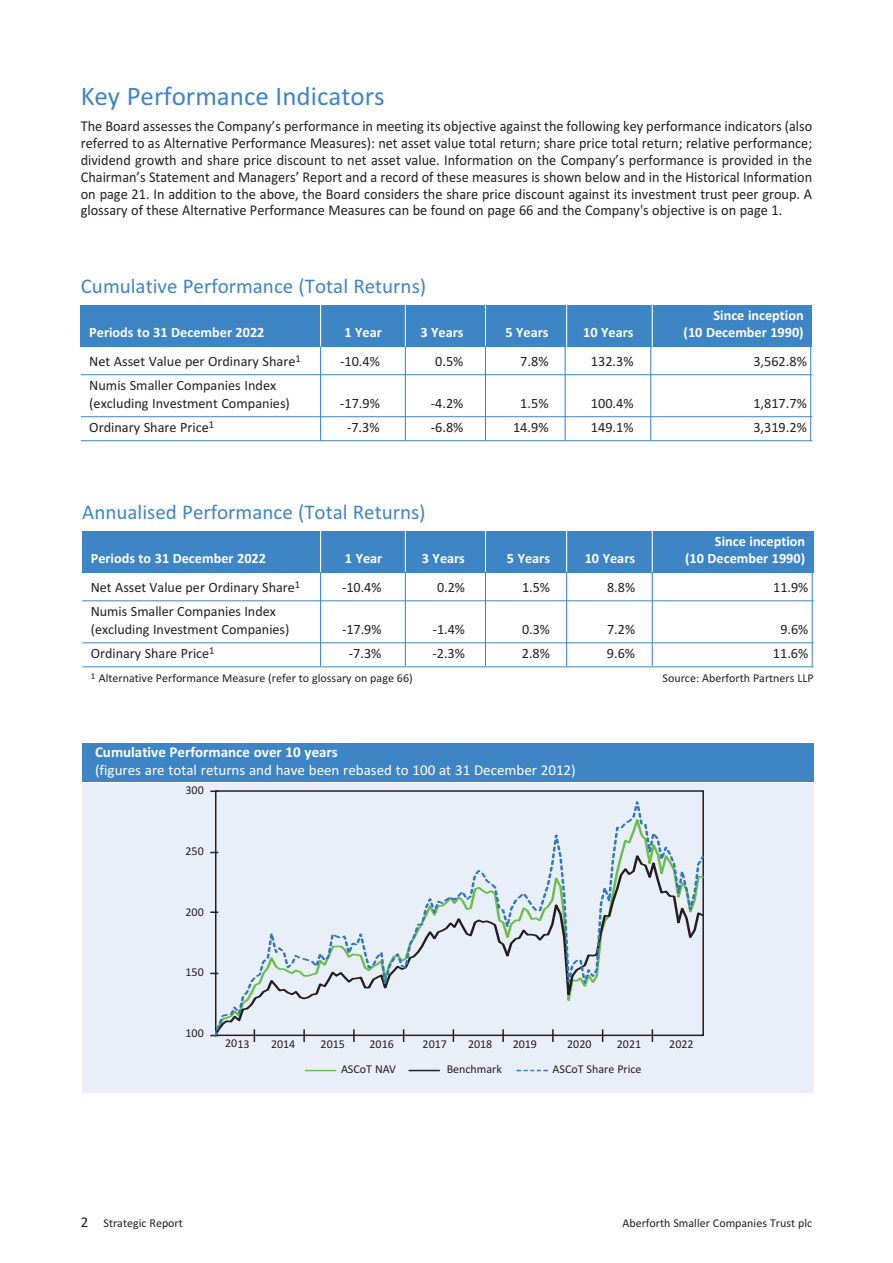
<style>
.page{position:relative;width:893px;height:1263px;background:#fff}
.page>*{position:absolute;margin:0;border:0;box-sizing:border-box;transform-origin:0 0}
.t1{font:27px "Calibri";color:#3e85c5}
.t2{font:21px "Calibri";color:#3e85c5}
.t3{font:15px/16.8px "Calibri";color:#231f20;text-align:justify;scale:.95 1}
.t4{font:15px "Calibri";color:#fff}
.t5{font:700 15px "Calibri";color:#fff}
.t6{font:14.25px/18px "Calibri";color:#231f20}
.t7{font:700 14.25px "Calibri";color:#fff}
.t8{font:12px "Calibri";color:#231f20}
.s1{font-size:15px}
</style>
<div class="page">
<div style="left:82px;top:783px;width:732px;height:309px;background:#e9eff8"></div>
<hr style="left:81px;top:374px;width:731px;height:1px;background:#3e85c5">
<hr style="left:81px;top:416px;width:731px;height:1px;background:#3e85c5">
<hr style="left:81px;top:440px;width:731px;height:1px;background:#3e85c5">
<div style="left:82px;top:743px;width:732px;height:39px;background:#3e85c5"></div>
<div style="left:81px;top:305px;width:731px;height:42px;background:#3e85c5"></div>
<hr style="left:82px;top:600px;width:732px;height:1px;background:#3e85c5">
<hr style="left:82px;top:642px;width:732px;height:1px;background:#3e85c5">
<hr style="left:82px;top:666px;width:732px;height:1px;background:#3e85c5">
<div style="left:82px;top:531px;width:732px;height:42px;background:#3e85c5"></div>
<hr style="left:485px;top:301px;width:1px;height:46px;background:#fff">
<hr style="left:405px;top:301px;width:1px;height:46px;background:#fff">
<hr style="left:566px;top:301px;width:1px;height:46px;background:#fff">
<hr style="left:652px;top:301px;width:1px;height:46px;background:#fff">
<hr style="left:485px;top:347px;width:1px;height:93px;background:#3e85c5">
<hr style="left:405px;top:347px;width:1px;height:93px;background:#3e85c5">
<hr style="left:320px;top:301px;width:1px;height:46px;background:#fff">
<hr style="left:320px;top:347px;width:1px;height:93px;background:#3e85c5">
<hr style="left:565px;top:347px;width:1px;height:93px;background:#3e85c5">
<hr style="left:650px;top:347px;width:1px;height:93px;background:#3e85c5">
<hr style="left:810px;top:305px;width:1px;height:136px;background:#3e85c5">
<hr style="left:812px;top:531px;width:1px;height:136px;background:#3e85c5">
<hr style="left:485px;top:527px;width:1px;height:45px;background:#fff">
<hr style="left:405px;top:527px;width:1px;height:45px;background:#fff">
<hr style="left:566px;top:527px;width:1px;height:45px;background:#fff">
<hr style="left:652px;top:527px;width:1px;height:45px;background:#fff">
<hr style="left:485px;top:572px;width:1px;height:94px;background:#3e85c5">
<hr style="left:405px;top:572px;width:1px;height:94px;background:#3e85c5">
<hr style="left:320px;top:527px;width:1px;height:45px;background:#fff">
<hr style="left:320px;top:572px;width:1px;height:94px;background:#3e85c5">
<hr style="left:566px;top:572px;width:1px;height:94px;background:#3e85c5">
<hr style="left:652px;top:572px;width:1px;height:94px;background:#3e85c5">
<svg style="left:210px;top:790px;width:8px;height:2px"></svg>
<svg style="left:210px;top:801px;width:494px;height:241px"></svg>
<hr style="left:305px;top:1070px;width:31px;height:1px;background:#6dbe4b">
<hr style="left:409px;top:1070px;width:31px;height:1px;background:#231f20">
<svg style="left:517px;top:1070px;width:31px;height:1px"></svg>
<h1 class="t1" style="left:81px;top:80px;width:305px">Key Performance Indicators</h1>
<p class="t3" style="left:81px;top:118px;width:771px">The Board assesses the Company’s performance in meeting its objective against the following key performance indicators (also referred to as Alternative Performance Measures): net asset value total return; share price total return; relative performance; dividend growth and share price discount to net asset value. Information on the Company’s performance is provided in the Chairman’s Statement and Managers’ Report and a record of these measures is shown below and in the Historical Information on page 21. In addition to the above, the Board considers the share price discount against its investment trust peer group. A glossary of these Alternative Performance Measures can be found on page 66 and the Company's objective is on page 1.</p>
<h2 class="t2" style="left:81px;top:273px;width:347px">Cumulative Performance (Total Returns)</h2>
<p class="t7" style="left:713px;top:307px;width:92px">Since inception</p>
<p class="t7" style="left:89px;top:324px;width:177px">Periods to 31 December 2022</p>
<p class="t7" style="left:344px;top:324px;width:39px">1 Year</p>
<p class="t7" style="left:420px;top:324px;width:45px">3 Years</p>
<p class="t7" style="left:505px;top:324px;width:45px">5 Years</p>
<p class="t7" style="left:583px;top:324px;width:52px">10 Years</p>
<p class="t7" style="left:684px;top:324px;width:122px">(10 December 1990)</p>
<p class="t6" style="left:89px;top:352px;width:213px">Net Asset Value per Ordinary Share<sup>1</sup></p>
<p class="t6" style="left:340px;top:352px;width:41px">-10.4%</p>
<p class="t6" style="left:435px;top:352px;width:30px">0.5%</p>
<p class="t6" style="left:520px;top:352px;width:30px">7.8%</p>
<p class="t6" style="left:591px;top:352px;width:44px">132.3%</p>
<p class="t6" style="left:753px;top:352px;width:55px">3,562.8%</p>
<p class="t6" style="left:89px;top:376px;width:202px">Numis Smaller Companies Index (excluding Investment Companies)</p>
<p class="t6" style="left:340px;top:394px;width:41px">-17.9%</p>
<p class="t6" style="left:431px;top:394px;width:34px">-4.2%</p>
<p class="t6" style="left:520px;top:394px;width:30px">1.5%</p>
<p class="t6" style="left:591px;top:394px;width:44px">100.4%</p>
<p class="t6" style="left:753px;top:394px;width:55px">1,817.7%</p>
<p class="t6" style="left:89px;top:418px;width:126px">Ordinary Share Price<sup>1</sup></p>
<p class="t6" style="left:347px;top:418px;width:34px">-7.3%</p>
<p class="t6" style="left:431px;top:418px;width:34px">-6.8%</p>
<p class="t6" style="left:513px;top:418px;width:37px">14.9%</p>
<p class="t6" style="left:591px;top:418px;width:44px">149.1%</p>
<p class="t6" style="left:753px;top:418px;width:55px">3,319.2%</p>
<h2 class="t2" style="left:82px;top:499px;width:345px">Annualised Performance (Total Returns)</h2>
<p class="t7" style="left:715px;top:533px;width:92px">Since inception</p>
<p class="t7" style="left:91px;top:550px;width:177px">Periods to 31 December 2022</p>
<p class="t7" style="left:345px;top:550px;width:39px">1 Year</p>
<p class="t7" style="left:422px;top:550px;width:45px">3 Years</p>
<p class="t7" style="left:507px;top:550px;width:45px">5 Years</p>
<p class="t7" style="left:585px;top:550px;width:52px">10 Years</p>
<p class="t7" style="left:685px;top:550px;width:122px">(10 December 1990)</p>
<p class="t6" style="left:91px;top:578px;width:211px">Net Asset Value per Ordinary Share<sup>1</sup></p>
<p class="t6" style="left:342px;top:578px;width:41px">-10.4%</p>
<p class="t6" style="left:437px;top:578px;width:29px">0.2%</p>
<p class="t6" style="left:522px;top:578px;width:29px">1.5%</p>
<p class="t6" style="left:607px;top:578px;width:29px">8.8%</p>
<p class="t6" style="left:773px;top:578px;width:37px">11.9%</p>
<p class="t6" style="left:91px;top:602px;width:200px">Numis Smaller Companies Index (excluding Investment Companies)</p>
<p class="t6" style="left:342px;top:620px;width:41px">-17.9%</p>
<p class="t6" style="left:433px;top:620px;width:34px">-1.4%</p>
<p class="t6" style="left:522px;top:620px;width:29px">0.3%</p>
<p class="t6" style="left:607px;top:620px;width:29px">7.2%</p>
<p class="t6" style="left:780px;top:620px;width:29px">9.6%</p>
<p class="t6" style="left:91px;top:644px;width:125px">Ordinary Share Price<sup>1</sup></p>
<p class="t6" style="left:349px;top:644px;width:34px">-7.3%</p>
<p class="t6" style="left:432px;top:644px;width:34px">-2.3%</p>
<p class="t6" style="left:522px;top:644px;width:30px">2.8%</p>
<p class="t6" style="left:607px;top:644px;width:30px">9.6%</p>
<p class="t6" style="left:773px;top:644px;width:37px">11.6%</p>
<p class="t8" style="left:91px;top:670px;width:323px"><sup>1</sup> Alternative Performance Measure (refer to glossary on page 66)</p>
<p class="t8" style="left:663px;top:670px;width:153px">Source: Aberforth Partners LLP</p>
<p class="t5" style="left:95px;top:743px;width:244px">Cumulative Performance over 10 years</p>
<p class="t4" style="left:95px;top:761px;width:482px">(figures are total returns and have been rebased to 100 at 31 December 2012)</p>
<p class="t8" style="left:186px;top:783px;width:20px">300</p>
<p class="t8" style="left:186px;top:844px;width:20px">250</p>
<p class="t8" style="left:186px;top:904px;width:20px">200</p>
<p class="t8" style="left:186px;top:965px;width:20px">150</p>
<p class="t8" style="left:186px;top:1026px;width:20px">100</p>
<p class="t8" style="left:225px;top:1036px;width:26px">2013</p>
<p class="t8" style="left:271px;top:1036px;width:26px">2014</p>
<p class="t8" style="left:321px;top:1036px;width:26px">2015</p>
<p class="t8" style="left:370px;top:1036px;width:26px">2016</p>
<p class="t8" style="left:423px;top:1036px;width:26px">2017</p>
<p class="t8" style="left:468px;top:1036px;width:26px">2018</p>
<p class="t8" style="left:513px;top:1037px;width:26px">2019</p>
<p class="t8" style="left:567px;top:1037px;width:26px">2020</p>
<p class="t8" style="left:617px;top:1037px;width:26px">2021</p>
<p class="t8" style="left:669px;top:1037px;width:26px">2022</p>
<p class="t8" style="left:341px;top:1062px;width:56px">ASCoT NAV</p>
<p class="t8" style="left:447px;top:1062px;width:57px">Benchmark</p>
<p class="t8" style="left:553px;top:1062px;width:90px">ASCoT Share Price</p>
<p class="t8" style="left:81px;top:1216px;width:104px"><span class="s1">2</span> Strategic Report</p>
<p class="t8" style="left:623px;top:1216px;width:191px">Aberforth Smaller Companies Trust plc</p>
</div>
